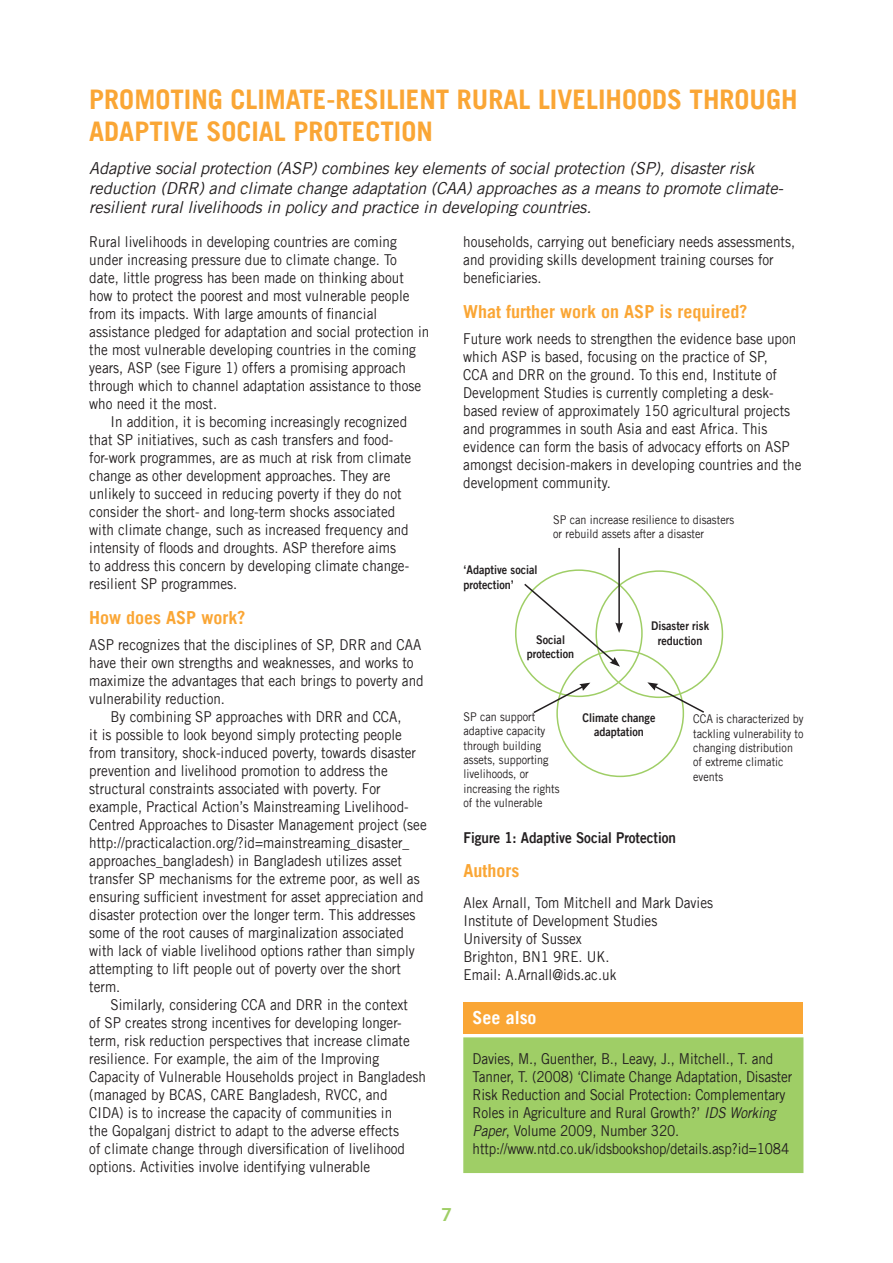
<style>
.page{position:relative;width:893px;height:1263px;background:#fff}
.page>*{position:absolute;margin:0;border:0;box-sizing:border-box;transform-origin:0 0}
.Article_title{font:700 27px/32.4px "Trade Gothic";color:#faa635}
.Heading_2{font:700 18px "Trade Gothic";color:#faa635}
.Heading_2-2{font:700 18px "Trade Gothic";color:#fff}
.t1{font:18px "Trade Gothic Bold Two";color:#9fce66}
.Abstract{font:italic 16.5px/19.8px "Trade Gothic";letter-spacing:-.01em;color:#231f20}
.Body_text_2{font:15px/18px "Trade Gothic";color:#231f20;scale:.9 1}
.Body_text_paragraph{font:15px/18px "Trade Gothic";color:#231f20;scale:.9 1}
.Figure_title{font:15px "Trade Gothic Bold Two";color:#231f20;scale:.9 1}
.Body_text_paragraph-2{font:12px/14.4px "Trade Gothic";color:#231f20;scale:.9 1}
.Body_text_paragraph-3{font:12px "Trade Gothic Bold Two";color:#231f20;scale:.9 1}
.s1{font-style:italic}
</style>
<div class="page">
<hr style="left:618px;top:548px;width:2px;height:77px;background:#231f20">
<svg style="left:647px;top:682px;width:57px;height:32px"></svg>
<svg style="left:533px;top:683px;width:57px;height:31px"></svg>
<svg style="left:523px;top:582px;width:100px;height:85px"></svg>
<div style="left:463px;top:1002px;width:340px;height:31px;background:#faa635"></div>
<div style="left:463px;top:1037px;width:340px;height:136px;background:#9fce66;border:2px solid #9fce66"></div>
<p class="Article_title" style="left:89px;top:83px;width:710px">PROMOTING CLIMATE-RESILIENT RURAL LIVELIHOODS THROUGH<br>ADAPTIVE SOCIAL PROTECTION</p>
<p class="Abstract" style="left:89px;top:158px;width:696px">Adaptive social protection (ASP) combines key elements of social protection (SP), disaster risk reduction (DRR) and climate change adaptation (CAA) approaches as a means to promote climate&shy;resilient rural livelihoods in policy and practice in developing countries.</p>
<p class="Body_text_paragraph" style="left:89px;top:233px;width:379px">Rural livelihoods in developing countries are coming under increasing pressure due to climate change. To date, little progress has been made on thinking about how to protect the poorest and most vulnerable people from its impacts. With large amounts of financial assistance pledged for adaptation and social protection in the most vulnerable developing countries in the coming years, ASP (see Figure 1) offers a promising approach through which to channel adaptation assistance to those who need it the most.</p>
<p class="Body_text_2" style="left:89px;top:413px;width:359px;text-indent:21px">In addition, it is becoming increasingly recognized that SP initiatives, such as cash transfers and food&shy;for-work programmes, are as much at risk from climate change as other development approaches. They are unlikely to succeed in reducing poverty if they do not consider the short- and long-term shocks associated with climate change, such as increased frequency and intensity of floods and droughts. ASP therefore aims<br>to address this concern by developing climate change&shy;resilient SP programmes.</p>
<p class="Heading_2" style="left:89px;top:606px;width:158px">HOW DOES ASP WORK?</p>
<p class="Body_text_paragraph" style="left:89px;top:636px;width:373px">ASP recognizes that the disciplines of SP, DRR and CAA have their own strengths and weaknesses, and works to maximize the advantages that each brings to poverty and vulnerability reduction.</p>
<p class="Body_text_2" style="left:89px;top:708px;width:376px;text-indent:21px">By combining SP approaches with DRR and CCA,<br>it is possible to look beyond simply protecting people from transitory, shock-induced poverty, towards disaster prevention and livelihood promotion to address the structural constraints associated with poverty. For example, Practical Action’s Mainstreaming Livelihood-Centred Approaches to Disaster Management project (see http://practicalaction.org/?id=mainstreaming_disaster_ approaches_bangladesh) in Bangladesh utilizes asset transfer SP mechanisms for the extreme poor, as well as ensuring sufficient investment for asset appreciation and disaster protection over the longer term. This addresses some of the root causes of marginalization associated with lack of viable livelihood options rather than simply attempting to lift people out of poverty over the short term.</p>
<p class="Body_text_2" style="left:89px;top:996px;width:376px;text-indent:21px">Similarly, considering CCA and DRR in the context<br>of SP creates strong incentives for developing longer&shy;term, risk reduction perspectives that increase climate resilience. For example, the aim of the Improving Capacity of Vulnerable Households project in Bangladesh (managed by BCAS, CARE Bangladesh, RVCC, and<br>CIDA) is to increase the capacity of communities in<br>the Gopalganj district to adapt to the adverse effects<br>of climate change through diversification of livelihood options. Activities involve identifying vulnerable</p>
<p class="Body_text_2" style="left:463px;top:233px;width:370px">households, carrying out beneficiary needs assessments, and providing skills development training courses for beneficiaries.</p>
<p class="Heading_2" style="left:463px;top:300px;width:286px">WHAT FURTHER WORK ON ASP IS REQUIRED?</p>
<p class="Body_text_paragraph" style="left:463px;top:330px;width:377px">Future work needs to strengthen the evidence base upon which ASP is based, focusing on the practice of SP,<br>CCA and DRR on the ground. To this end, Institute of Development Studies is currently completing a desk&shy;based review of approximately 150 agricultural projects and programmes in south Asia and east Africa. This evidence can form the basis of advocacy efforts on ASP amongst decision-makers in developing countries and the development community.</p>
<p class="Body_text_paragraph-2" style="left:553px;top:512px;width:202px">SP can increase resilience to disasters or rebuild assets after a disaster</p>
<p class="Body_text_paragraph-3" style="left:463px;top:562px;width:84px">‘Adaptive social</p>
<p class="Body_text_paragraph-3" style="left:463px;top:577px;width:58px">protection’</p>
<p class="Body_text_paragraph-3" style="left:651px;top:618px;width:66px">Disaster risk</p>
<p class="Body_text_paragraph-3" style="left:658px;top:633px;width:51px">reduction</p>
<p class="Body_text_paragraph-3" style="left:536px;top:632px;width:34px">Social</p>
<p class="Body_text_paragraph-3" style="left:527px;top:646px;width:54px">protection</p>
<p class="Body_text_paragraph-2" style="left:463px;top:709px;width:108px">SP can support adaptive capacity through building assets, supporting livelihoods, or increasing the rights of the vulnerable</p>
<p class="Figure_title" style="left:463px;top:828px;width:238px">Figure 1: Adaptive Social Protection</p>
<p class="Heading_2" style="left:463px;top:859px;width:57px">AUTHORS</p>
<p class="Body_text_paragraph" style="left:463px;top:893px;width:279px">Alex Arnall, Tom Mitchell and Mark Davies</p>
<p class="Body_text_paragraph" style="left:463px;top:911px;width:217px">Institute of Development Studies</p>
<p class="Body_text_paragraph" style="left:463px;top:929px;width:133px">University of Sussex</p>
<p class="Body_text_paragraph" style="left:463px;top:947px;width:164px">Brighton, BN1 9RE. UK.</p>
<p class="Body_text_paragraph" style="left:463px;top:965px;width:171px">Email: A.Arnall@ids.ac.uk</p>
<p class="Heading_2-2" style="left:473px;top:1007px;width:66px">SEE ALSO</p>
<p class="Body_text_paragraph" style="left:473px;top:1049px;width:357px">Davies, M., Guenther, B., Leavy, J., Mitchell., T. and Tanner, T. (2008) ‘Climate Change Adaptation, Disaster Risk Reduction and Social Protection: Complementary Roles in Agriculture and Rural Growth?’ <span class="s1">IDS Working Paper</span>, Volume 2009, Number 320.</p>
<p class="Body_text_paragraph" style="left:473px;top:1139px;width:353px">http://www.ntd.co.uk/idsbookshop/details.asp?id=1084</p>
<p class="Body_text_paragraph-3" style="left:582px;top:710px;width:83px">Climate change</p>
<p class="Body_text_paragraph-3" style="left:594px;top:724px;width:57px">adaptation</p>
<p class="Body_text_paragraph-2" style="left:693px;top:712px;width:124px">CCA is characterized by tackling vulnerability to changing distribution of extreme climatic events</p>
<p class="t1" style="left:441px;top:1203px;width:12px">7</p>
</div>
